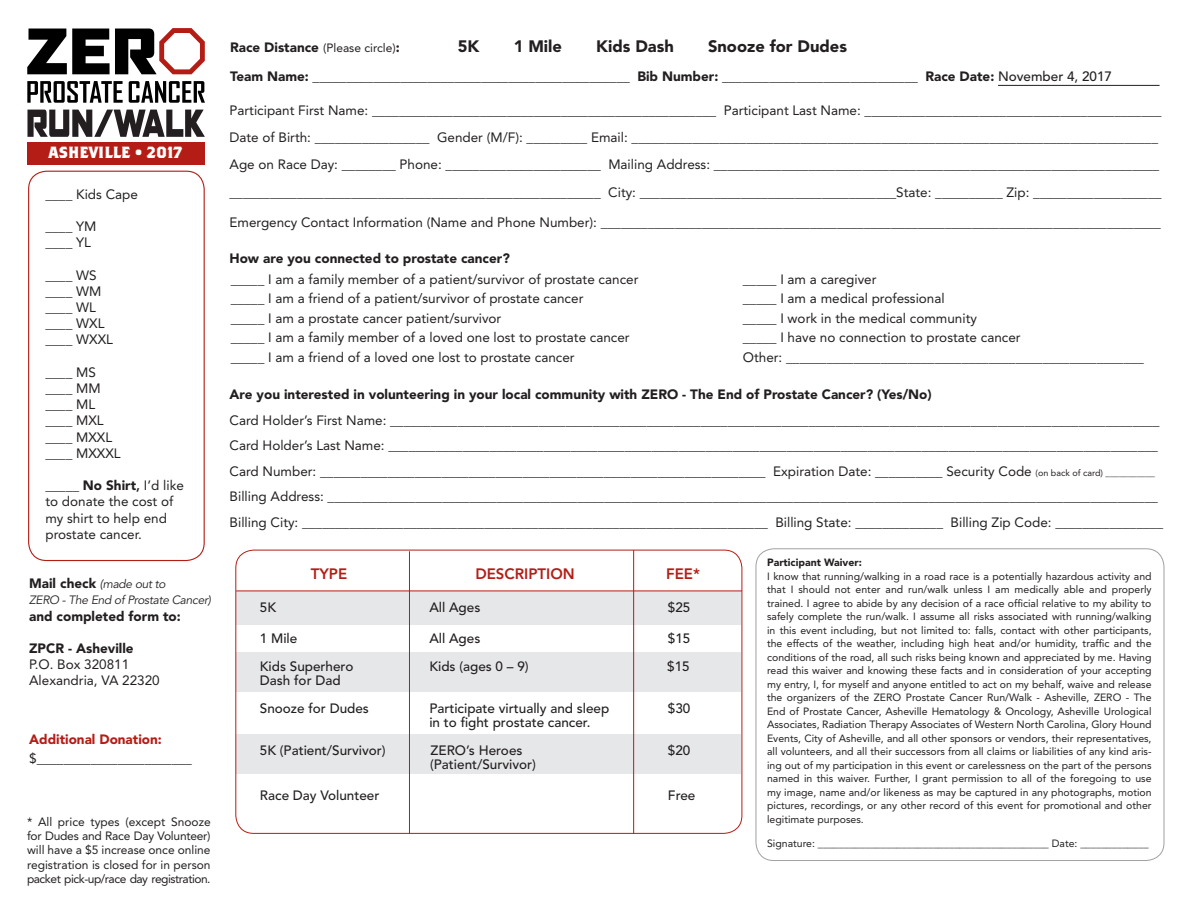
<style>
.page{position:relative;width:1188px;height:918px;background:#fff}
.page>*{position:absolute;margin:0;border:0;box-sizing:border-box;transform-origin:0 0}
.t1{font:900 16.5px "Avenir";color:#231f20}
.t2{font:700 16.2px "Brothers OT";color:#fff}
.t3{font:800 15px "Avenir";color:#b41d15}
.t4{font:13.5px/16.2px "Avenir";color:#231f20}
.t5{font:500 13.5px/28.5px "Avenir";color:#231f20}
.t6{font:900 13.5px "Avenir";color:#231f20}
.t7{font:900 13.5px "Avenir";color:#b41d15}
.t8{font:12px/14.4px "Avenir";letter-spacing:-.03em;color:#231f20;text-align:justify}
.t9{font:italic 12px/16.2px "Avenir";letter-spacing:-.025em;color:#231f20}
.t10{font:12px "Avenir";color:#231f20}
.t11{font:10.5px/13.5px "Avenir";color:#231f20;text-align:justify}
.t12{font:900 10.5px "Avenir";color:#231f20}
.s1{font-weight:900}
.s2{font-weight:800}
.s3{font-weight:900;font-style:normal;font-size:13.5px}
.s4{font-weight:900;font-size:13.5px}
.s5{font-size:9px}
</style>
<div class="page">
<div style="left:756px;top:548px;width:408px;height:313px;border:1px solid #a0a1a5;border-radius:18px"></div>
<hr style="left:998px;top:85px;width:162px;height:1px;background:#231f20">
<div style="left:236px;top:734px;width:505px;height:40px;background:#e6e7e9"></div>
<div style="left:236px;top:652px;width:505px;height:40px;background:#e6e7e9"></div>
<div style="left:236px;top:591px;width:505px;height:34px;background:#e6e7e9"></div>
<div style="left:235px;top:550px;width:507px;height:284px;border:1px solid #b41d15;border-radius:18px"></div>
<hr style="left:236px;top:591px;width:506px;height:1px;background:#b41d15">
<hr style="left:409px;top:551px;width:1px;height:283px;background:#b41d15">
<hr style="left:633px;top:550px;width:1px;height:284px;background:#b41d15">
<div style="left:28px;top:171px;width:177px;height:390px;border:1px solid #b41d15;border-radius:18px"></div>
<svg style="left:27px;top:28px;width:178px;height:46px"></svg>
<svg style="left:27px;top:81px;width:96px;height:22px"></svg>
<svg style="left:129px;top:81px;width:76px;height:22px"></svg>
<svg style="left:27px;top:110px;width:178px;height:27px"></svg>
<div style="left:27px;top:142px;width:177px;height:22px;background:#b41d15"></div>
<p class="t2" style="left:49px;top:145px;width:135px">ASHEVILLE • 2017</p>
<p class="t4" style="left:45px;top:186px;width:94px">____ Kids Cape</p>
<p class="t4" style="left:45px;top:218px;width:53px">____ YM ____ YL</p>
<p class="t4" style="left:45px;top:267px;width:69px">____ WS ____ WM ____ WL ____ WXL ____ WXXL</p>
<p class="t4" style="left:45px;top:364px;width:77px">____ MS ____ MM ____ ML ____ MXL ____ MXXL ____ MXXXL</p>
<p class="t4" style="left:45px;top:478px;width:140px">_____ <span class="s1">No Shirt</span><span class="s2">,</span> I’d like to donate the cost of my shirt to help end prostate cancer.</p>
<p class="t9" style="left:29px;top:576px;width:183px"><span class="s3">Mail check</span> (made out to<br>ZERO - The End of Prostate Cancer)</p>
<p class="t6" style="left:29px;top:608px;width:153px">and completed form to:</p>
<p class="t6" style="left:29px;top:640px;width:106px">ZPCR - Asheville</p>
<p class="t4" style="left:29px;top:657px;width:132px">P.O. Box 320811<br>Alexandria, VA 22320</p>
<p class="t7" style="left:29px;top:731px;width:134px">Additional Donation:</p>
<p class="t4" style="left:29px;top:751px;width:164px">$_______________________</p>
<p class="t8" style="left:27px;top:814px;width:185px">* All price types (except Snooze for Dudes and Race Day Volunteer) will have a $5 increase once online registration is closed for in person packet pick-up/race day registration.</p>
<p class="t10" style="left:230px;top:41px;width:171px"><span class="s4">Race Distance</span> (Please circle)<span class="s4">:</span></p>
<p class="t1" style="left:458px;top:36px;width:23px">5K</p>
<p class="t1" style="left:514px;top:36px;width:50px">1 Mile</p>
<p class="t1" style="left:596px;top:36px;width:79px">Kids Dash</p>
<p class="t1" style="left:708px;top:36px;width:140px">Snooze for Dudes</p>
<p class="t5" style="left:230px;top:62px;width:884px"><span class="s1">Team Name:</span> _______________________________________________ <span class="s1">Bib Number:</span> _____________________________ <span class="s1">Race Date:</span> November 4, 2017</p>
<p class="t4" style="left:230px;top:97px;width:934px;line-height:27px">Participant First Name: ___________________________________________________ Participant Last Name: ____________________________________________<br>Date of Birth: _________________ Gender (M/F): _________ Email: ______________________________________________________________________________<br>Age on Race Day: ________ Phone: _______________________ Mailing Address: __________________________________________________________________</p>
<p class="t4" style="left:230px;top:185px;width:934px">_______________________________________________________ City: ______________________________________State: __________ Zip: ___________________</p>
<p class="t4" style="left:230px;top:215px;width:933px">Emergency Contact Information (Name and Phone Number): ___________________________________________________________________________________</p>
<p class="t6" style="left:230px;top:250px;width:282px">How are you connected to prostate cancer?</p>
<p class="t4" style="left:231px;top:270px;width:409px;line-height:19.5px">_____ I am a family member of a patient/survivor of prostate cancer _____ I am a friend of a patient/survivor of prostate cancer<br>_____ I am a prostate cancer patient/survivor<br>_____ I am a family member of a loved one lost to prostate cancer _____ I am a friend of a loved one lost to prostate cancer</p>
<p class="t4" style="left:743px;top:270px;width:403px;line-height:19.5px">_____ I am a caregiver<br>_____ I am a medical professional<br>_____ I work in the medical community<br>_____ I have no connection to prostate cancer<br>Other: _____________________________________________________</p>
<p class="t6" style="left:230px;top:386px;width:704px">Are you interested in volunteering in your local community with ZERO - The End of Prostate Cancer? (Yes/No)</p>
<p class="t4" style="left:230px;top:407px;width:935px;line-height:25.5px">Card Holder’s First Name: __________________________________________________________________________________________________________________ Card Holder’s Last Name: __________________________________________________________________________________________________________________ Card Number: __________________________________________________________________ Expiration Date: __________ Security Code <span class="s5">(on back of card) ___________ </span>Billing Address: ___________________________________________________________________________________________________________________________ Billing City: _____________________________________________________________________ Billing State: _____________ Billing Zip Code: ________________</p>
<p class="t3" style="left:311px;top:565px;width:38px">TYPE</p>
<p class="t3" style="left:475px;top:565px;width:101px">DESCRIPTION</p>
<p class="t3" style="left:666px;top:565px;width:35px">FEE*</p>
<p class="t5" style="left:260px;top:593px;width:18px">5K</p>
<p class="t5" style="left:429px;top:593px;width:52px">All Ages</p>
<p class="t5" style="left:668px;top:593px;width:24px">$25</p>
<p class="t5" style="left:260px;top:624px;width:39px">1 Mile</p>
<p class="t5" style="left:429px;top:624px;width:52px">All Ages</p>
<p class="t5" style="left:668px;top:624px;width:24px">$15</p>
<p class="t5" style="left:260px;top:653px;width:95px">Kids Superhero</p>
<p class="t5" style="left:429px;top:653px;width:101px">Kids (ages 0 – 9)</p>
<p class="t5" style="left:667px;top:653px;width:24px">$15</p>
<p class="t5" style="left:260px;top:666px;width:111px">Dash for Dad<br>Snooze for Dudes</p>
<p class="t5" style="left:429px;top:695px;width:181px">Participate virtually and sleep</p>
<p class="t5" style="left:668px;top:695px;width:24px">$30</p>
<p class="t5" style="left:429px;top:708px;width:163px">in to fight prostate cancer.</p>
<p class="t5" style="left:260px;top:737px;width:127px">5K (Patient/Survivor)</p>
<p class="t5" style="left:430px;top:737px;width:94px">ZERO’s Heroes</p>
<p class="t5" style="left:668px;top:737px;width:24px">$20</p>
<p class="t5" style="left:430px;top:750px;width:107px">(Patient/Survivor)</p>
<p class="t5" style="left:260px;top:781px;width:121px">Race Day Volunteer</p>
<p class="t5" style="left:668px;top:781px;width:29px">Free</p>
<p class="t12" style="left:767px;top:556px;width:96px">Participant Waiver:</p>
<p class="t11" style="left:767px;top:569px;width:386px">I know that running/walking in a road race is a potentially hazardous activity and that I should not enter and run/walk unless I am medically able and properly trained. I agree to abide by any decision of a race official relative to my ability to safely complete the run/walk. I assume all risks associated with running/walking in this event including, but not limited to: falls, contact with other participants, the effects of the weather, including high heat and/or humidity, traffic and the conditions of the road, all such risks being known and appreciated by me. Having read this waiver and knowing these facts and in consideration of your accepting my entry, I, for myself and anyone entitled to act on my behalf, waive and release the organizers of the ZERO Prostate Cancer Run/Walk - Asheville, ZERO - The End of Prostate Cancer, Asheville Hematology &amp; Oncology, Asheville Urological Associates, Radiation Therapy Associates of Western North Carolina, Glory Hound Events, City of Asheville, and all other sponsors or vendors, their representatives, all volunteers, and all their successors from all claims or liabilities of any kind aris&shy;ing out of my participation in this event or carelessness on the part of the persons named in this waiver. Further, I grant permission to all of the foregoing to use my image, name and/or likeness as may be captured in any photographs, motion pictures, recordings, or any other record of this event for promotional and other legitimate purposes.</p>
<p class="t11" style="left:767px;top:837px;width:383px">Signature: ____________________________________________ Date: _____________</p>
</div>
